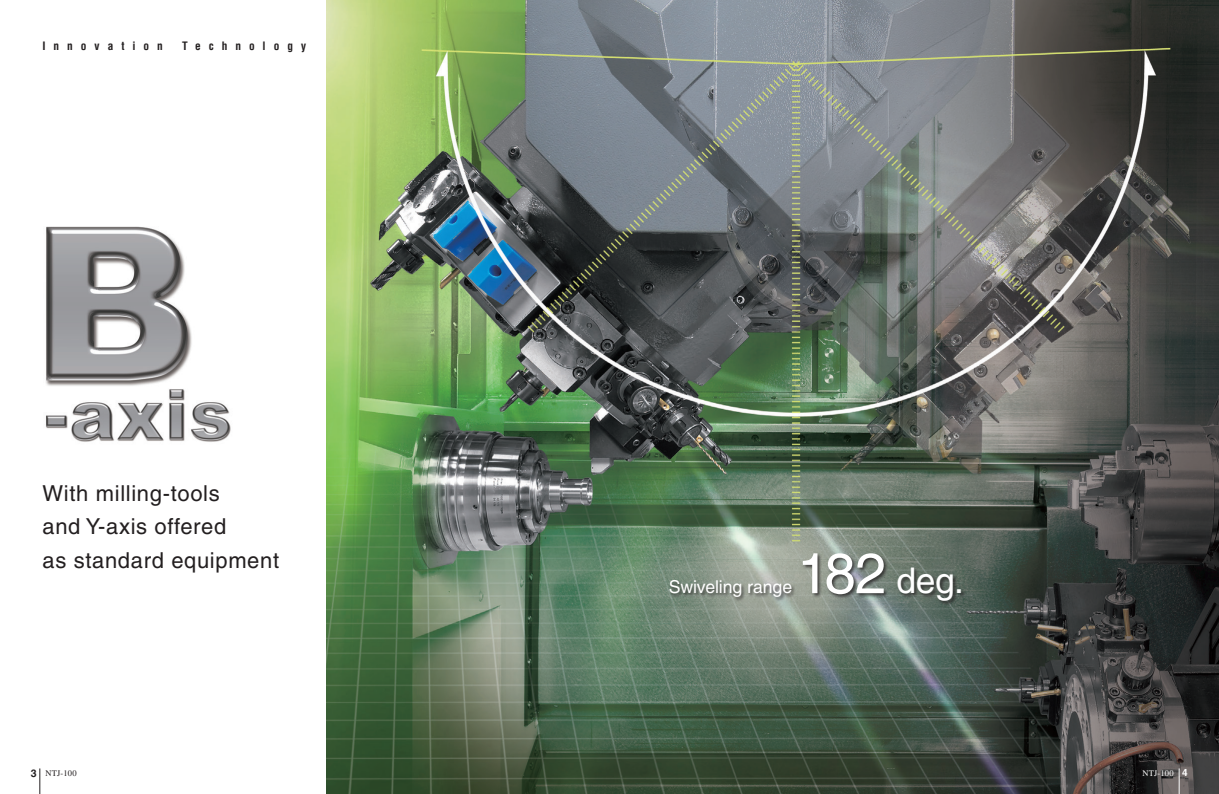
<style>
.page{position:relative;width:1219px;height:794px;background:#fff}
.page>*{position:absolute;margin:0;border:0;box-sizing:border-box;transform-origin:0 0}
.t1{font:35.4px "Helvetica";color:#fff}
.t2{font:22px/33.3px "Helvetica";letter-spacing:.03em;color:#231f20}
.t3{font:17.7px "Helvetica";letter-spacing:-.005em;color:#fff}
.t4{font:700 condensed 11.3px "Helvetica";letter-spacing:.705em;color:#231f20}
.t5{font:8.5px "Times";letter-spacing:.02em;color:#231f20}
.t6{font:8.5px "Times";letter-spacing:.02em;color:#fff}
.s1{font-family:"Helvetica";font-weight:700;font-size:10.6px}
.s2{font-size:56.7px}
.s3{font-family:"Helvetica";font-weight:700;font-size:9.9px}
</style>
<div class="page">
<img style="left:326px;top:0;width:893px;height:794px">
<svg style="left:40px;top:768px;width:1px;height:26px"></svg>
<div style="left:669px;top:552px;width:297px;height:54px;background:#231f20;opacity:.75"></div>
<img style="left:46px;top:226px;width:146px;height:160px">
<img style="left:46px;top:389px;width:185px;height:53px">
<svg style="left:1179px;top:768px;width:1px;height:26px"></svg>
<p class="t4" style="left:43px;top:38px;width:122px">Innovation</p>
<p class="t4" style="left:182px;top:38px;width:126px">Technology</p>
<p class="t2" style="left:43px;top:476px;width:238px">With milling-tools<br>and Y-axis offered<br>as standard equipment</p>
<p class="t5" style="left:31px;top:768px;width:47px"><span class="s1">3</span> NTJ-100</p>
<p class="t3" style="left:669px;top:576px;width:125px">Swiveling range</p>
<h1 class="t1" style="left:797px;top:560px;width:169px"><span class="s2">182</span> deg.</h1>
<p class="t6" style="left:1142px;top:768px;width:47px">NTJ-100 <span class="s3">4</span></p>
</div>
